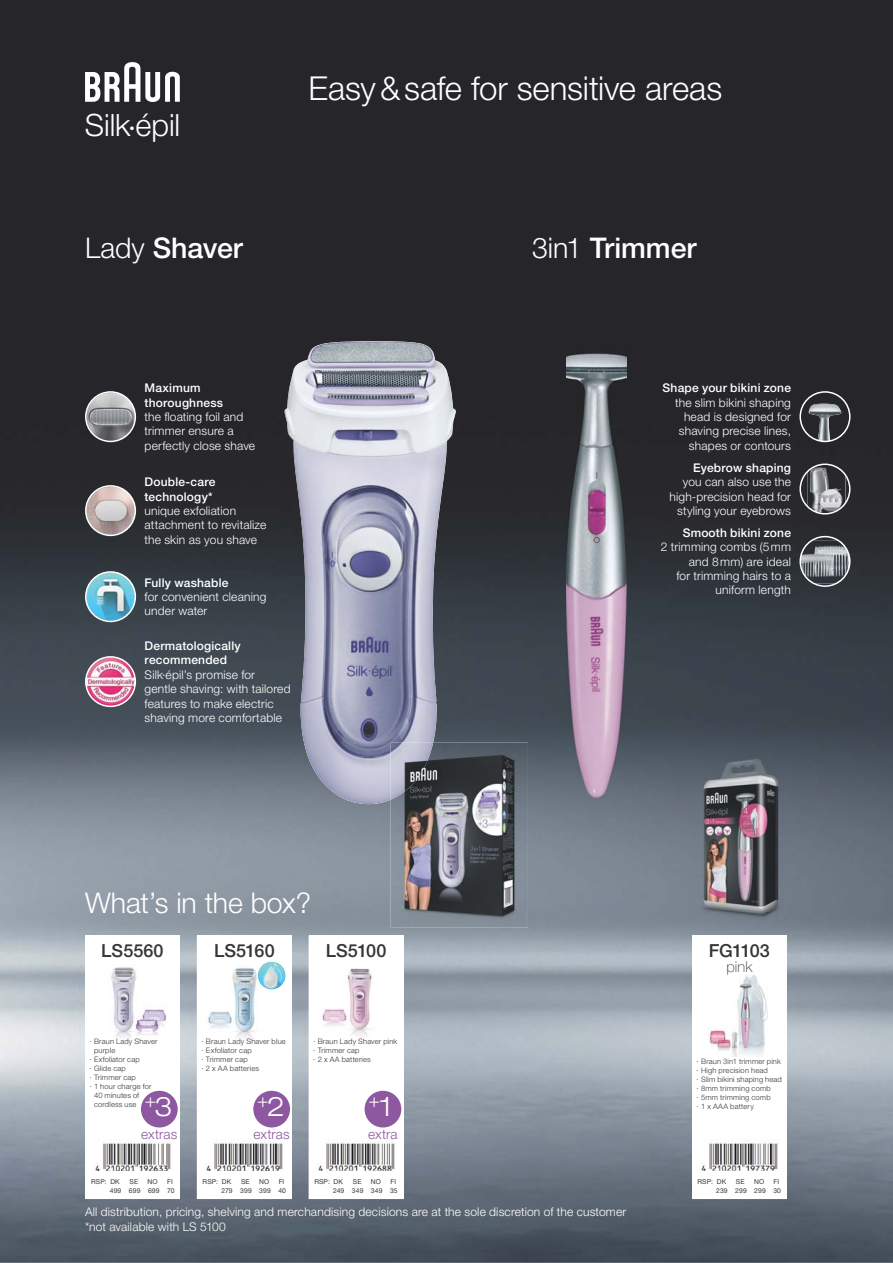
<style>
.page{position:relative;width:893px;height:1263px;background:#fff}
.page>*{position:absolute;margin:0;border:0;box-sizing:border-box;transform-origin:0 0}
.t1{font:300 33px "Helvetica Neue LT Pro";letter-spacing:-.005em;color:#fff}
.t2{font:300 30.75px "Helvetica Neue LT Pro";letter-spacing:-.005em;color:#fff}
.t3{font:500 28.5px "Helvetica Neue LT Pro";letter-spacing:-.005em;color:#fff}
.t4{font:300 28.5px "Helvetica Neue LT Pro";letter-spacing:-.005em;color:#fff}
.t5{font:300 19.2px "Helvetica Neue LT Pro";color:#fff}
.t6{font:500 18px "Helvetica Neue LT Pro";letter-spacing:.005em;color:#373535}
.t7{font:100 15px "Helvetica Neue LT Pro";color:#373535}
.t8{font:300 13.65px "Helvetica Neue LT Pro";letter-spacing:.005em;color:#8d58a0}
.t9{font:300 12px/14.4px "Helvetica Neue LT Pro";letter-spacing:.015em;color:#fff}
.t10{font:500 12px/14.4px "Helvetica Neue LT Pro";letter-spacing:.015em;color:#fff}
.t11{font:300 7.5px/9px "Helvetica Neue LT Pro";letter-spacing:.025em;color:#373535}
.t12{font:6.75px/9px "Helvetica Neue LT Pro";letter-spacing:.02em;color:#373535;text-align:right}
.s1{font-weight:300}
.s2{font-family:"Helvetica Neue LT Std";font-stretch:expanded;font-size:27px}
</style>
<div class="page">
<img style="left:0;top:0;width:893px;height:1263px">
<img style="left:284px;top:341px;width:172px;height:463px">
<img style="left:391px;top:743px;width:137px;height:185px">
<img style="left:391px;top:743px;width:42px;height:57px">
<img style="left:692px;top:755px;width:98px;height:164px">
<img style="left:566px;top:338px;width:61px;height:467px">
<img style="left:86px;top:572px;width:49px;height:49px;border-radius:50%">
<div style="left:85px;top:571px;width:51px;height:51px;border:2px solid #fff;border-radius:50%"></div>
<img style="left:86px;top:486px;width:49px;height:49px;border-radius:50%">
<div style="left:85px;top:485px;width:51px;height:51px;border:2px solid #fff;border-radius:50%"></div>
<img style="left:800px;top:541px;width:50px;height:42px">
<div style="left:799px;top:536px;width:51px;height:51px;border:2px solid #fff;border-radius:50%"></div>
<img style="left:86px;top:392px;width:49px;height:49px;border-radius:50%">
<div style="left:85px;top:391px;width:51px;height:51px;border:2px solid #fff;border-radius:50%"></div>
<img style="left:807px;top:464px;width:38px;height:50px">
<div style="left:799px;top:464px;width:51px;height:51px;border:2px solid #fff;border-radius:50%"></div>
<img style="left:808px;top:404px;width:33px;height:37px">
<div style="left:799px;top:391px;width:51px;height:51px;border:2px solid #fff;border-radius:50%"></div>
<img style="left:86px;top:657px;width:49px;height:49px;border-radius:50%">
<div style="left:85px;top:656px;width:51px;height:51px;border:2px solid #fff;border-radius:50%"></div>
<svg style="left:85px;top:62px;width:95px;height:42px"></svg>
<div style="left:85px;top:935px;width:95px;height:264px;background:#fff"></div>
<div style="left:197px;top:935px;width:95px;height:264px;background:#fff"></div>
<div style="left:309px;top:935px;width:94px;height:264px;background:#fff"></div>
<div style="left:692px;top:935px;width:95px;height:264px;background:#fff"></div>
<img style="left:709px;top:974px;width:59px;height:83px">
<img style="left:208px;top:968px;width:50px;height:71px">
<img style="left:111px;top:967px;width:56px;height:71px">
<img style="left:322px;top:968px;width:50px;height:69px">
<img style="left:263px;top:961px;width:23px;height:27px">
<img style="left:258px;top:965px;width:19px;height:25px">
<img style="left:95px;top:1143px;width:76px;height:28px">
<img style="left:206px;top:1143px;width:77px;height:28px">
<img style="left:318px;top:1143px;width:77px;height:28px">
<img style="left:701px;top:1143px;width:77px;height:28px">
<div style="left:141px;top:1091px;width:37px;height:37px;background:#8d58a0;border-radius:50%"></div>
<div style="left:253px;top:1091px;width:37px;height:37px;background:#8d58a0;border-radius:50%"></div>
<div style="left:365px;top:1091px;width:36px;height:37px;background:#8d58a0;border-radius:50%"></div>
<h2 class="t2" style="left:85px;top:114px;width:97px">Silk·épil</h2>
<h1 class="t1" style="left:309px;top:76px;width:415px">Easy &amp; safe for sensitive areas</h1>
<h3 class="t3" style="left:85px;top:238px;width:159px"><span class="s1">Lady</span> Shaver</h3>
<h3 class="t3" style="left:532px;top:238px;width:166px"><span class="s1">3in1</span> Trimmer</h3>
<p class="t10" style="left:145px;top:382px;width:80px">Maximum thoroughness</p>
<p class="t9" style="left:145px;top:411px;width:112px">the floating foil and trimmer ensure a perfectly close shave</p>
<p class="t10" style="left:145px;top:476px;width:72px">Double-care technology*</p>
<p class="t9" style="left:145px;top:505px;width:123px">unique exfoliation attachment to revitalize the skin as you shave</p>
<p class="t10" style="left:145px;top:576px;width:85px">Fully washable</p>
<p class="t9" style="left:145px;top:591px;width:123px">for convenient cleaning under water</p>
<p class="t10" style="left:145px;top:640px;width:98px">Dermatologically recommended</p>
<p class="t9" style="left:145px;top:668px;width:147px">Silk·épil’s promise for<br>gentle shaving: with tailored features to make electric shaving more comfortable</p>
<h3 class="t4" style="left:85px;top:893px;width:227px">What’s in the box?</h3>
<p class="t10" style="left:662px;top:382px;width:130px">Shape your bikini zone</p>
<p class="t9" style="left:675px;top:396px;width:117px;text-align:right">the slim bikini shaping head is designed for shaving precise lines, shapes or contours</p>
<p class="t10" style="left:693px;top:461px;width:99px">Eyebrow shaping</p>
<p class="t9" style="left:669px;top:476px;width:123px;text-align:right">you can also use the high-precision head for styling your eyebrows</p>
<p class="t10" style="left:683px;top:526px;width:110px">Smooth bikini zone</p>
<p class="t9" style="left:661px;top:541px;width:132px;text-align:right">2 trimming combs (5 mm and 8 mm) are ideal<br>for trimming hairs to a uniform length</p>
<h3 class="t6" style="left:101px;top:944px;width:64px">LS5560</h3>
<h3 class="t6" style="left:214px;top:944px;width:62px">LS5160</h3>
<h3 class="t6" style="left:326px;top:944px;width:62px">LS5100</h3>
<h3 class="t6" style="left:709px;top:944px;width:62px">FG1103</h3>
<p class="t7" style="left:726px;top:958px;width:27px">pink</p>
<p class="t11" style="left:90px;top:1037px;width:70px">· Braun Lady Shaver</p>
<p class="t11" style="left:94px;top:1046px;width:23px">purple</p>
<p class="t11" style="left:90px;top:1055px;width:52px">· Exfoliator cap</p>
<p class="t11" style="left:90px;top:1064px;width:38px">· Glide cap</p>
<p class="t11" style="left:90px;top:1073px;width:48px">· Trimmer cap</p>
<p class="t11" style="left:90px;top:1082px;width:63px">· 1 hour charge for</p>
<p class="t11" style="left:94px;top:1091px;width:47px">40 minutes of</p>
<p class="t11" style="left:94px;top:1100px;width:44px">cordless use</p>
<h3 class="t5" style="left:145px;top:1094px;width:29px">+<span class="s2">3</span></h3>
<p class="t8" style="left:141px;top:1129px;width:38px">extras</p>
<p class="t11" style="left:201px;top:1037px;width:86px">· Braun Lady Shaver blue · Exfoliator cap<br>· Trimmer cap<br>· 2 x AA batteries</p>
<h3 class="t5" style="left:257px;top:1094px;width:29px">+<span class="s2">2</span></h3>
<p class="t8" style="left:254px;top:1129px;width:38px">extras</p>
<p class="t11" style="left:313px;top:1037px;width:86px">· Braun Lady Shaver pink · Trimmer cap<br>· 2 x AA batteries</p>
<h3 class="t5" style="left:368px;top:1094px;width:25px">+<span class="s2">1</span></h3>
<p class="t8" style="left:368px;top:1129px;width:31px">extra</p>
<p class="t11" style="left:697px;top:1058px;width:87px">· Braun 3in1 trimmer pink · High precision head<br>· Slim bikini shaping head · 8mm trimming comb<br>· 5mm trimming comb<br>· 1 x AAA battery</p>
<p class="t12" style="left:91px;top:1178px;width:30px">RSP: DK</p>
<p class="t12" style="left:130px;top:1178px;width:10px">SE</p>
<p class="t12" style="left:148px;top:1178px;width:12px">NO</p>
<p class="t12" style="left:110px;top:1178px;width:66px">FI<br>499 699 699 70</p>
<p class="t12" style="left:203px;top:1178px;width:30px">RSP: DK</p>
<p class="t12" style="left:241px;top:1178px;width:10px">SE</p>
<p class="t12" style="left:259px;top:1178px;width:12px">NO</p>
<p class="t12" style="left:221px;top:1178px;width:66px">FI<br>279 399 399 40</p>
<p class="t12" style="left:314px;top:1178px;width:30px">RSP: DK</p>
<p class="t12" style="left:353px;top:1178px;width:10px">SE</p>
<p class="t12" style="left:371px;top:1178px;width:12px">NO</p>
<p class="t12" style="left:333px;top:1178px;width:66px">FI<br>249 349 349 35</p>
<p class="t12" style="left:697px;top:1178px;width:30px">RSP: DK</p>
<p class="t12" style="left:736px;top:1178px;width:10px">SE</p>
<p class="t12" style="left:754px;top:1178px;width:12px">NO</p>
<p class="t12" style="left:716px;top:1178px;width:66px">FI<br>239 299 299 30</p>
<p class="t9" style="left:85px;top:1206px;width:543px">All distribution, pricing, shelving and merchandising decisions are at the sole discretion of the customer *not available with LS 5100</p>
</div>
